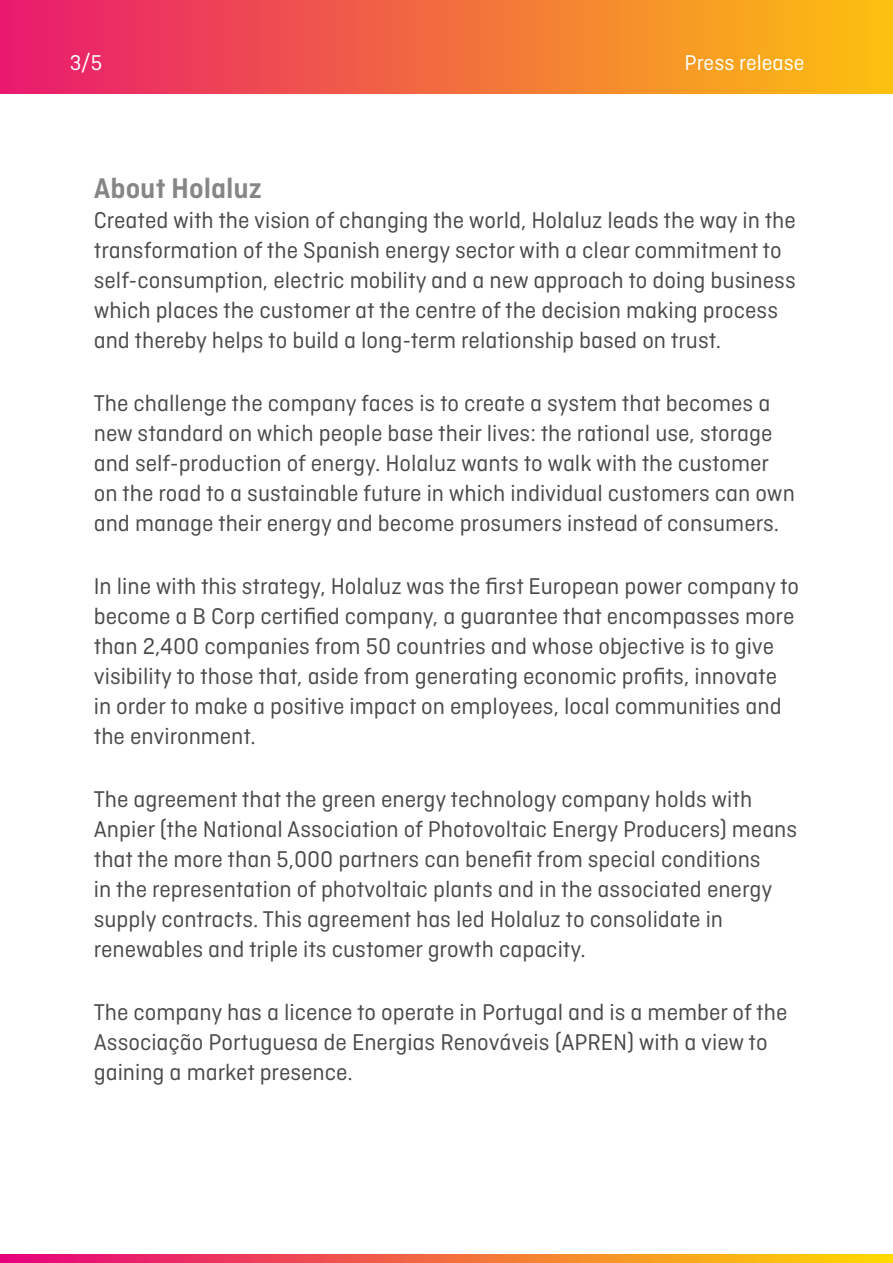
<style>
.page{position:relative;width:893px;height:1263px;background:#fff}
.page>*{position:absolute;margin:0;border:0;box-sizing:border-box;transform-origin:0 0}
.t1{font:600 30px "Ciutadella";color:#858787}
.t2{font:24px/30px "Ciutadella";color:#4a4a4a}
.t3{font:22.5px "Ciutadella";color:#fff}
</style>
<div class="page">
<div style="left:0;top:0;width:892px;height:93px;background:linear-gradient(to right,#e9196f,#fcc10f)"></div>
<svg style="left:0;top:1254px;width:892px;height:9px;background:#f26c3f"></svg>
<p class="t3" style="left:70px;top:51px;width:34px">3/5</p>
<p class="t3" style="left:684px;top:51px;width:122px">Press release</p>
<p class="t1" style="left:94px;top:171px;width:170px">About Holaluz</p>
<p class="t2" style="left:94px;top:205px;width:703px">Created with the vision of changing the world, Holaluz leads the way in the transformation of the Spanish energy sector with a clear commitment to self-consumption, electric mobility and a new approach to doing business which places the customer at the centre of the decision making process and thereby helps to build a long-term relationship based on trust.</p>
<p class="t2" style="left:94px;top:388px;width:702px">The challenge the company faces is to create a system that becomes a new standard on which people base their lives: the rational use, storage and self-production of energy. Holaluz wants to walk with the customer on the road to a sustainable future in which individual customers can own and manage their energy and become prosumers instead of consumers.</p>
<p class="t2" style="left:94px;top:571px;width:707px">In line with this strategy, Holaluz was the first European power company to become a B Corp certified company, a guarantee that encompasses more than 2,400 companies from 50 countries and whose objective is to give visibility to those that, aside from generating economic profits, innovate in order to make a positive impact on employees, local communities and the environment.</p>
<p class="t2" style="left:94px;top:784px;width:705px">The agreement that the green energy technology company holds with Anpier (the National Association of Photovoltaic Energy Producers) means that the more than 5,000 partners can benefit from special conditions<br>in the representation of photvoltaic plants and in the associated energy supply contracts. This agreement has led Holaluz to consolidate in renewables and triple its customer growth capacity.</p>
<p class="t2" style="left:94px;top:997px;width:695px">The company has a licence to operate in Portugal and is a member of the<br>Associação Portuguesa de Energias Renováveis (APREN) with a view to gaining a market presence.</p>
</div>
